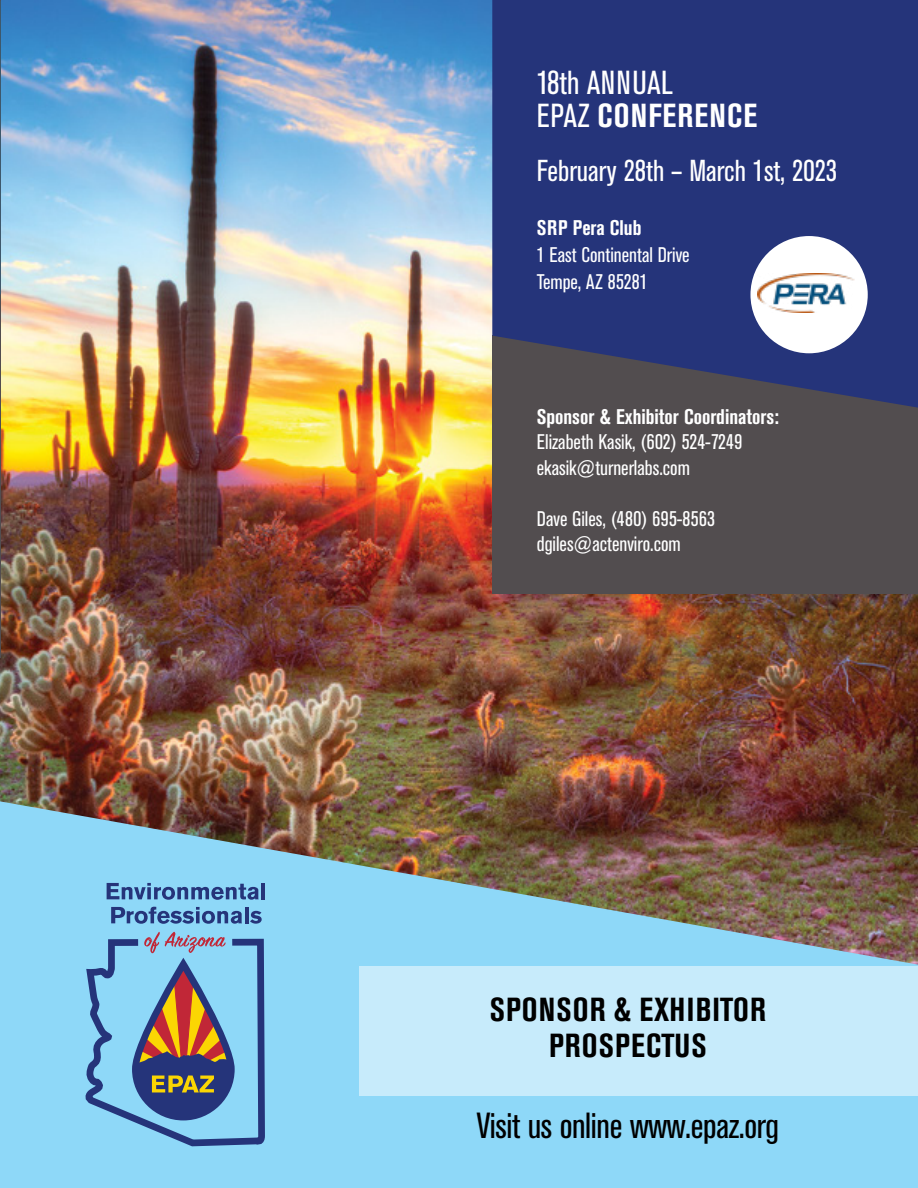
<style>
.page{position:relative;width:918px;height:1188px;background:#fff}
.page>*{position:absolute;margin:0;border:0;box-sizing:border-box;transform-origin:0 0}
.t1{font:condensed 36px "Akzidenz Grotesk BE";letter-spacing:-.01em;color:#000}
.t2{font:700 condensed 33px/36px "Akzidenz Grotesk BE";letter-spacing:.035em;color:#000;text-align:center}
.t3{font:condensed 33px/33px "Akzidenz Grotesk BE";letter-spacing:.02em;color:#fff}
.t4{font:condensed 30px "Akzidenz Grotesk BE";color:#fff}
.t5{font:condensed 21px/25.5px "Akzidenz Grotesk BE";color:#fff}
.t6{font:700 condensed 21px "Akzidenz Grotesk BE";color:#fff}
.s1{font-weight:700}
</style>
<div class="page">
<img style="left:0;top:0;width:918px;height:801px">
<hr style="left:0;top:0;width:1px;height:658px;background:#524d4f">
<img style="left:0;top:801px;width:918px;height:387px">
<svg style="left:107px;top:883px;width:152px;height:17px;background:#6090c0"></svg>
<hr style="left:262px;top:883px;width:3px;height:16px;background:#25347a">
<svg style="left:111px;top:907px;width:131px;height:17px;background:#5e8ebf"></svg>
<hr style="left:245px;top:907px;width:3px;height:16px;background:#25347a">
<svg style="left:250px;top:911px;width:12px;height:13px"></svg>
<svg style="left:82px;top:932px;width:184px;height:216px;background:#7ba0bb"></svg>
<div style="left:359px;top:967px;width:559px;height:129px;background:#c7ebfb"></div>
<div style="left:492px;top:335px;width:426px;height:259px;background:#524d4f"></div>
<svg style="left:492px;top:0;width:426px;height:408px;background:#293676"></svg>
<div style="left:750px;top:236px;width:118px;height:117px;background:#fff;border-radius:50%"></div>
<img style="left:758px;top:273px;width:96px;height:40px">
<h2 class="t3" style="left:537px;top:67px;width:222px">18th ANNUAL<br>EPAZ <span class="s1">CONFERENCE</span></h2>
<h3 class="t4" style="left:537px;top:154px;width:302px">February 28th – March 1st, 2023</h3>
<p class="t6" style="left:537px;top:216px;width:106px">SRP Pera Club</p>
<p class="t5" style="left:537px;top:242px;width:154px;line-height:27px">1 East Continental Drive<br>Tempe, AZ 85281</p>
<p class="t6" style="left:537px;top:404px;width:244px">Sponsor &amp; Exhibitor Coordinators:</p>
<p class="t5" style="left:537px;top:430px;width:207px">Elizabeth Kasik, (602) 524-7249 ekasik@turnerlabs.com</p>
<p class="t5" style="left:537px;top:506px;width:180px">Dave Giles, (480) 695-8563 dgiles@actenviro.com</p>
<h2 class="t2" style="left:490px;top:992px;width:278px">SPONSOR &amp; EXHIBITOR<br>PROSPECTUS</h2>
<h1 class="t1" style="left:477px;top:1106px;width:304px">Visit us online www.epaz.org</h1>
</div>
